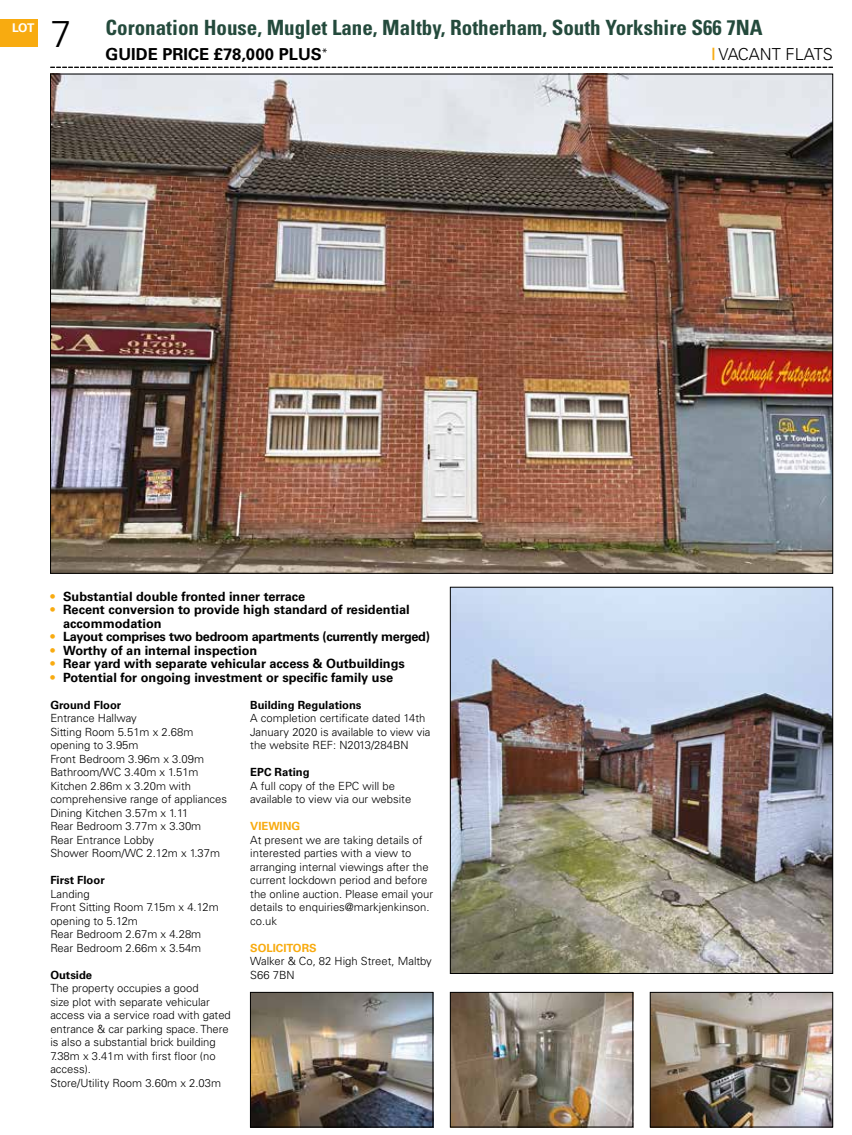
<style>
.page{position:relative;width:852px;height:1135px;background:#fff}
.page>*{position:absolute;margin:0;border:0;box-sizing:border-box;transform-origin:0 0}
.t1{font:700 condensed 21px "Univers LT Std";color:#244a3c}
.t2{font:700 16.5px "Univers LT Std";color:#000}
.t3{font:300 16.5px "Univers LT Std";color:#000}
.t4{font:700 12.75px/13.5px "Univers LT Std";color:#000}
.t5{font:700 12.75px "Univers LT Std";letter-spacing:-.02em;color:#000}
.t6{font:700 12px "Univers LT Std";color:#fff}
.t7{font:300 11.25px/13.5px "Univers LT Std";color:#000}
.t8{font:700 11.25px "Univers LT Std";color:#000}
.t9{font:700 11.25px "Univers LT Std";color:#f8ab10}
.s1{font-weight:300;font-stretch:normal;font-size:37.5px;color:#000}
.s2{color:#f8ab10}
</style>
<div class="page">
<div style="left:0;top:20px;width:38px;height:27px;background:#f8ab10"></div>
<svg style="left:50px;top:67px;width:783px;height:1px"></svg>
<img style="left:52px;top:76px;width:779px;height:495px">
<img style="left:452px;top:589px;width:379px;height:382px">
<div style="left:450px;top:587px;width:383px;height:386px;border:1px solid #000"></div>
<img style="left:652px;top:994px;width:179px;height:131px">
<div style="left:650px;top:992px;width:183px;height:135px;border:1px solid #000"></div>
<img style="left:452px;top:994px;width:179px;height:131px">
<div style="left:450px;top:992px;width:183px;height:135px;border:1px solid #000"></div>
<img style="left:252px;top:994px;width:179px;height:131px">
<div style="left:250px;top:992px;width:183px;height:135px;border:1px solid #000"></div>
<p class="t6" style="left:12px;top:20px;width:24px">LOT</p>
<h1 class="t1" style="left:50px;top:15px;width:714px"><span class="s1">7</span> Coronation House, Muglet Lane, Maltby, Rotherham, South Yorkshire S66 7NA</h1>
<h2 class="t2" style="left:106px;top:45px;width:224px">GUIDE PRICE £78,000 PLUS<sup>*</sup></h2>
<h2 class="t3" style="left:712px;top:45px;width:123px"><sup>|</sup> VACANT FLATS</h2>
<p class="t4" style="left:50px;top:589px;width:256px"><span class="s2">•</span> Substantial double fronted inner terrace</p>
<p class="t4" style="left:63px;top:603px;width:348px;text-indent:-13px"><span class="s2">•</span> Recent conversion to provide high standard of residential accommodation</p>
<p class="t5" style="left:50px;top:629px;width:381px"><span class="s2">•</span> Layout comprises two bedroom apartments (currently merged)</p>
<p class="t4" style="left:50px;top:643px;width:208px"><span class="s2">•</span> Worthy of an internal inspection</p>
<p class="t4" style="left:50px;top:657px;width:356px"><span class="s2">•</span> Rear yard with separate vehicular access &amp; Outbuildings</p>
<p class="t4" style="left:50px;top:670px;width:344px"><span class="s2">•</span> Potential for ongoing investment or specific family use</p>
<p class="t8" style="left:50px;top:698px;width:72px">Ground Floor</p>
<p class="t7" style="left:50px;top:711px;width:178px">Entrance Hallway<br>Sitting Room 5.51m x 2.68m opening to 3.95m<br>Front Bedroom 3.96m x 3.09m<br>Bathroom/WC 3.40m x 1.51m<br>Kitchen 2.86m x 3.20m with comprehensive range of appliances<br>Dining Kitchen 3.57m x 1.11<br>Rear Bedroom 3.77m x 3.30m<br>Rear Entrance Lobby<br>Shower Room/WC 2.12m x 1.37m</p>
<p class="t8" style="left:50px;top:873px;width:56px">First Floor</p>
<p class="t7" style="left:50px;top:887px;width:170px">Landing<br>Front Sitting Room 7.15m x 4.12m opening to 5.12m<br>Rear Bedroom 2.67m x 4.28m<br>Rear Bedroom 2.66m x 3.54m</p>
<p class="t8" style="left:50px;top:968px;width:43px">Outside</p>
<p class="t7" style="left:50px;top:981px;width:182px">The property occupies a good<br>size plot with separate vehicular access via a service road with gated entrance &amp; car parking space. There is also a substantial brick building<br>7.38m x 3.41m with first floor (no access).<br>Store/Utility Room 3.60m x 2.03m</p>
<p class="t8" style="left:250px;top:698px;width:113px">Building Regulations</p>
<p class="t7" style="left:250px;top:711px;width:182px">A completion certificate dated 14th<br>January 2020 is available to view via the website REF: N2013/284BN</p>
<p class="t8" style="left:250px;top:765px;width:61px">EPC Rating</p>
<p class="t7" style="left:250px;top:779px;width:162px">A full copy of the EPC will be available to view via our website</p>
<p class="t9" style="left:250px;top:819px;width:52px">VIEWING</p>
<p class="t7" style="left:250px;top:833px;width:184px">At present we are taking details of interested parties with a view to arranging internal viewings after the current lockdown period and before the online auction. Please email your details to enquiries@markjenkinson. co.uk</p>
<p class="t9" style="left:250px;top:941px;width:68px">SOLICITORS</p>
<p class="t7" style="left:250px;top:954px;width:183px">Walker &amp; Co, 82 High Street, Maltby<br>S66 7BN</p>
</div>
